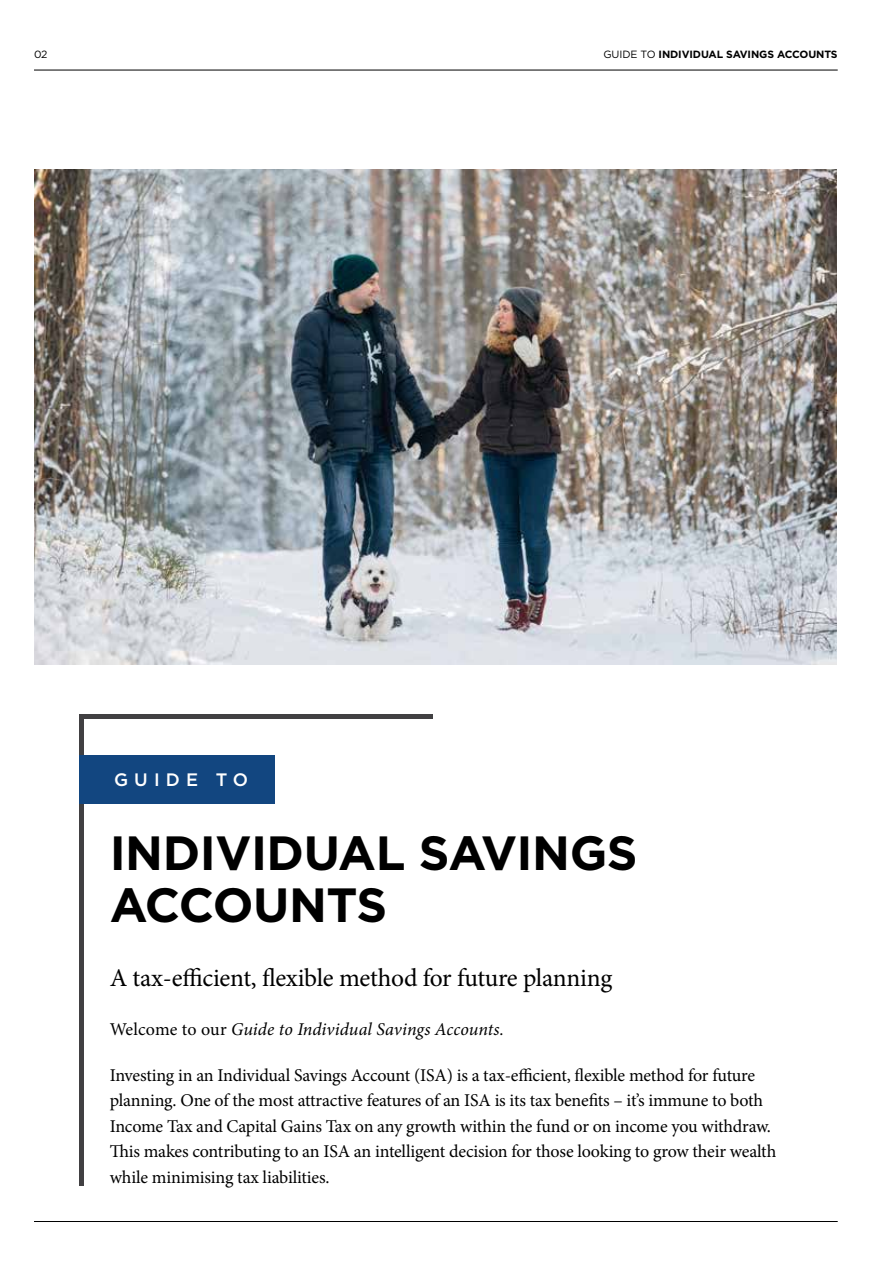
<style>
.page{position:relative;width:893px;height:1263px;background:#fff}
.page>*{position:absolute;margin:0;border:0;box-sizing:border-box;transform-origin:0 0}
.t1{font:700 48px/52.5px "Gotham HTF";letter-spacing:-.01em;color:#000}
.t2{font:25.5px "Minion Pro";letter-spacing:-.01em;color:#000}
.t3{font:18px/25.5px "Minion Pro";letter-spacing:-.01em;color:#000}
.t4{font:italic 18px "Minion Pro";color:#000}
.t5{font:500 18px "Gotham HTF";letter-spacing:.34em;color:#fff}
.t6{font:700 10.5px "Gotham HTF";letter-spacing:-.01em;color:#000}
.t7{font:10.5px "Gotham HTF";color:#000}
.s1{font-weight:400}
.s2{font-style:normal}
</style>
<div class="page">
<hr style="left:34px;top:1221px;width:804px;height:1px;background:#000">
<hr style="left:34px;top:70px;width:804px;height:1px;background:#000">
<hr style="left:79px;top:714px;width:4px;height:471px;background:#414042">
<div style="left:79px;top:714px;width:354px;height:5px;background:#414042"></div>
<div style="left:79px;top:755px;width:196px;height:49px;background:#124680"></div>
<img style="left:35px;top:169px;width:802px;height:496px">
<p class="t7" style="left:34px;top:49px;width:15px">02</p>
<p class="t6" style="left:603px;top:48px;width:236px"><span class="s1">GUIDE TO</span> INDIVIDUAL SAVINGS ACCOUNTS</p>
<p class="t5" style="left:114px;top:769px;width:136px">GUIDE TO</p>
<h1 class="t1" style="left:110px;top:825px;width:529px">INDIVIDUAL SAVINGS<br>ACCOUNTS</h1>
<h2 class="t2" style="left:110px;top:960px;width:504px">A tax-efficient, flexible method for future planning</h2>
<p class="t4" style="left:110px;top:1017px;width:396px"><span class="s2">Welcome to our</span> Guide to Individual Savings Accounts.</p>
<p class="t3" style="left:110px;top:1062px;width:668px">Investing in an Individual Savings Account (ISA) is a tax-efficient, flexible method for future planning. One of the most attractive features of an ISA is its tax benefits – it’s immune to both Income Tax and Capital Gains Tax on any growth within the fund or on income you withdraw.<br>This makes contributing to an ISA an intelligent decision for those looking to grow their wealth while minimising tax liabilities.</p>
</div>
